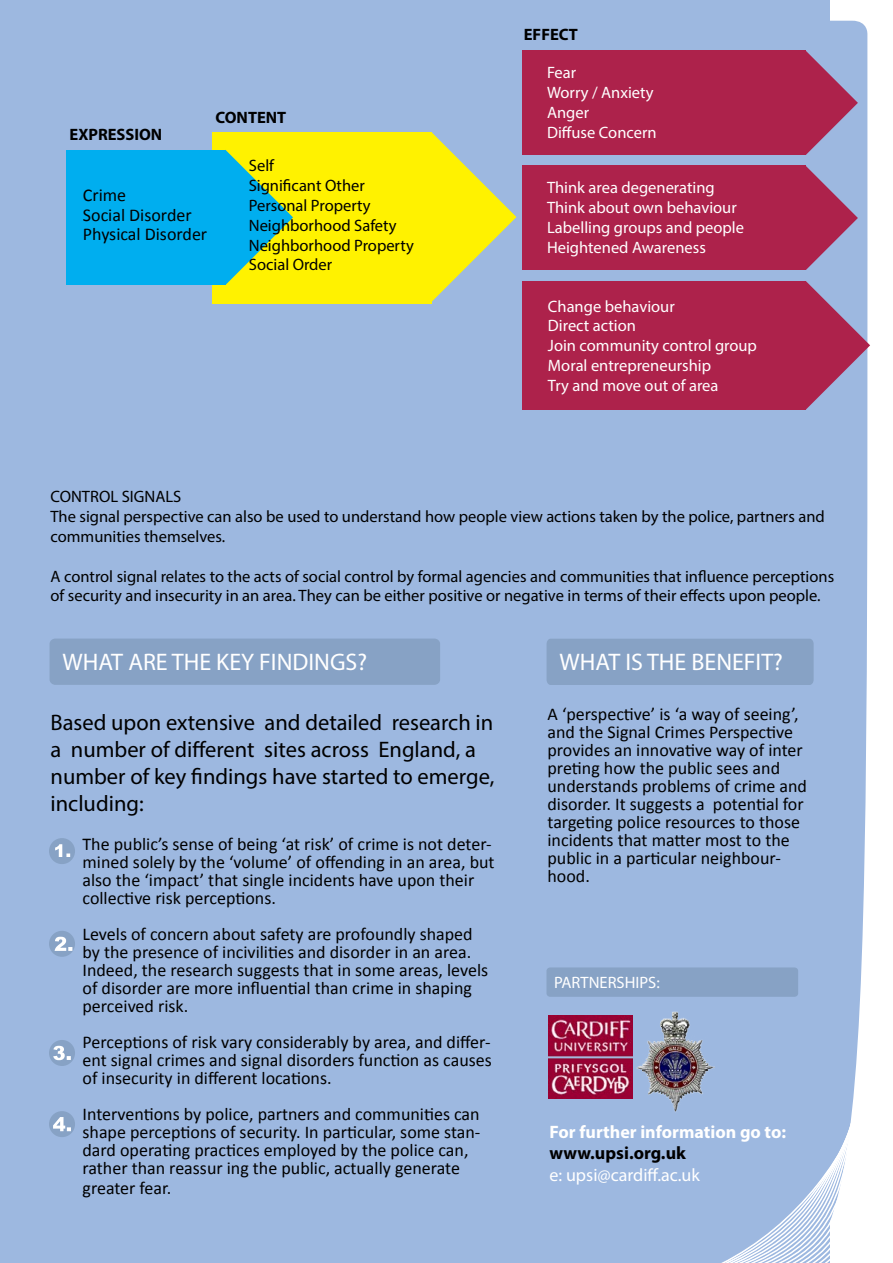
<style>
.page{position:relative;width:893px;height:1263px;background:#fff}
.page>*{position:absolute;margin:0;border:0;box-sizing:border-box;transform-origin:0 0}
.t1{font:24px "Myriad Pro";color:#fff}
.t2{font:22.5px/27px "Myriad Pro";color:#000}
.t3{font:18px/18px "Calibri";color:#000}
.t4{font:700 18px "Myriad Pro";color:#fff}
.t5{font:18px "Myriad Pro";color:#fff}
.t6{font:700 18px "Myriad Pro";color:#000}
.t7{font:16.5px/19.8px "Myriad Pro";color:#000}
.t8{font:16.5px/19.8px "Myriad Pro";color:#fff}
.t9{font:700 16.5px "Myriad Pro";color:#000}
</style>
<div class="page">
<div style="left:0;top:0;width:868px;height:1263px;background:#9db8e0"></div>
<svg style="left:690px;top:1082px;width:169px;height:181px"></svg>
<div style="left:50px;top:638px;width:390px;height:47px;background:#87a2c5;border-radius:6px"></div>
<div style="left:547px;top:639px;width:267px;height:46px;background:#87a2c5"></div>
<div style="left:546px;top:967px;width:252px;height:30px;background:#87a2c5;border-radius:4px"></div>
<img style="left:548px;top:1016px;width:85px;height:82px">
<img style="left:636px;top:1011px;width:79px;height:103px">
<div style="left:49px;top:838px;width:26px;height:26px;background:#87a2c5;border-radius:50%"></div>
<svg style="left:55px;top:844px;width:15px;height:13px"></svg>
<div style="left:49px;top:931px;width:26px;height:26px;background:#87a2c5;border-radius:50%"></div>
<svg style="left:55px;top:937px;width:17px;height:14px"></svg>
<div style="left:49px;top:1040px;width:26px;height:26px;background:#87a2c5;border-radius:50%"></div>
<svg style="left:53px;top:1046px;width:18px;height:14px"></svg>
<div style="left:49px;top:1111px;width:26px;height:26px;background:#87a2c5;border-radius:50%"></div>
<svg style="left:53px;top:1117px;width:18px;height:14px"></svg>
<div style="left:522px;top:51px;width:284px;height:104px;background:#ad224b"></div>
<svg style="left:806px;top:51px;width:52px;height:104px;background:#a46d95"></svg>
<div style="left:522px;top:166px;width:284px;height:104px;background:#ad224b"></div>
<svg style="left:806px;top:166px;width:52px;height:104px;background:#a46d95"></svg>
<div style="left:522px;top:281px;width:284px;height:128px;background:#ad224b"></div>
<svg style="left:806px;top:281px;width:64px;height:128px;background:#a86d94"></svg>
<div style="left:212px;top:132px;width:219px;height:171px;background:#fff200"></div>
<svg style="left:431px;top:132px;width:85px;height:170px;background:#ced56e"></svg>
<div style="left:66px;top:150px;width:159px;height:134px;background:#00aeef"></div>
<svg style="left:158px;top:150px;width:135px;height:135px"></svg>
<p class="t9" style="left:70px;top:124px;width:94px">EXPRESSION</p>
<p class="t3" style="left:83px;top:184px;width:126px;line-height:19.5px">Crime<br>Social Disorder<br>Physical Disorder</p>
<p class="t9" style="left:215px;top:106px;width:72px">CONTENT</p>
<p class="t7" style="left:249px;top:156px;width:166px">Self<br>Significant Other<br>Personal Property<br>Neighborhood Safety<br>Neighborhood Property<br>Social Order</p>
<p class="t9" style="left:524px;top:24px;width:56px">EFFECT</p>
<p class="t8" style="left:547px;top:63px;width:111px">Fear<br>Worry / Anxiety<br>Anger<br>Diffuse Concern</p>
<p class="t8" style="left:547px;top:178px;width:199px">Think area degenerating<br>Think about own behaviour<br>Labelling groups and people<br>Heightened Awareness</p>
<p class="t8" style="left:548px;top:296px;width:211px">Change behaviour<br>Direct action<br>Join community control group<br>Moral entrepreneurship<br>Try and move out of area</p>
<p class="t7" style="left:51px;top:487px;width:776px">CONTROL SIGNALS<br>The signal perspective can also be used to understand how people view actions taken by the police, partners and communities themselves.</p>
<p class="t7" style="left:51px;top:566px;width:785px">A control signal relates to the acts of social control by formal agencies and communities that influence perceptions of security and insecurity in an area. They can be either positive or negative in terms of their effects upon people.</p>
<h1 class="t1" style="left:63px;top:647px;width:306px">WHAT ARE THE KEY FINDINGS?</h1>
<h1 class="t1" style="left:559px;top:647px;width:225px">WHAT IS THE BENEFIT?</h1>
<p class="t2" style="left:51px;top:708px;width:445px">Based upon extensive and detailed research in a number of different sites across England, a number of key findings have started to emerge, including:</p>
<p class="t3" style="left:83px;top:834px;width:414px">The public’s sense of being ‘at risk’ of crime is not deter&shy;mined solely by the ‘volume’ of offending in an area, but also the ‘impact’ that single incidents have upon their collective risk perceptions.</p>
<p class="t3" style="left:83px;top:924px;width:407px">Levels of concern about safety are profoundly shaped by the presence of incivilities and disorder in an area.<br>Indeed, the research suggests that in some areas, levels of disorder are more influential than crime in shaping perceived risk.</p>
<p class="t3" style="left:83px;top:1032px;width:411px;text-align:justify">Perceptions of risk vary considerably by area, and differ&shy;ent signal crimes and signal disorders function as causes of insecurity in different locations.</p>
<p class="t3" style="left:83px;top:1104px;width:399px">Interventions by police, partners and communities can shape perceptions of security. In particular, some stan&shy;dard operating practices employed by the police can, rather than reassur ing the public, actually generate greater fear.</p>
<p class="t3" style="left:547px;top:704px;width:261px">A ‘perspective’ is ‘a way of seeing’, and the Signal Crimes Perspective provides an innovative way of inter preting how the public sees and understands problems of crime and disorder. It suggests a potential for targeting police resources to those incidents that matter most to the public in a particular neighbour&shy;hood.</p>
<p class="t8" style="left:554px;top:972px;width:107px">PARTNERSHIPS:</p>
<p class="t4" style="left:549px;top:1120px;width:238px">For further information go to:</p>
<p class="t6" style="left:549px;top:1141px;width:138px">www.upsi.org.uk</p>
<p class="t5" style="left:549px;top:1164px;width:152px">e: upsi@cardiff.ac.uk</p>
</div>
